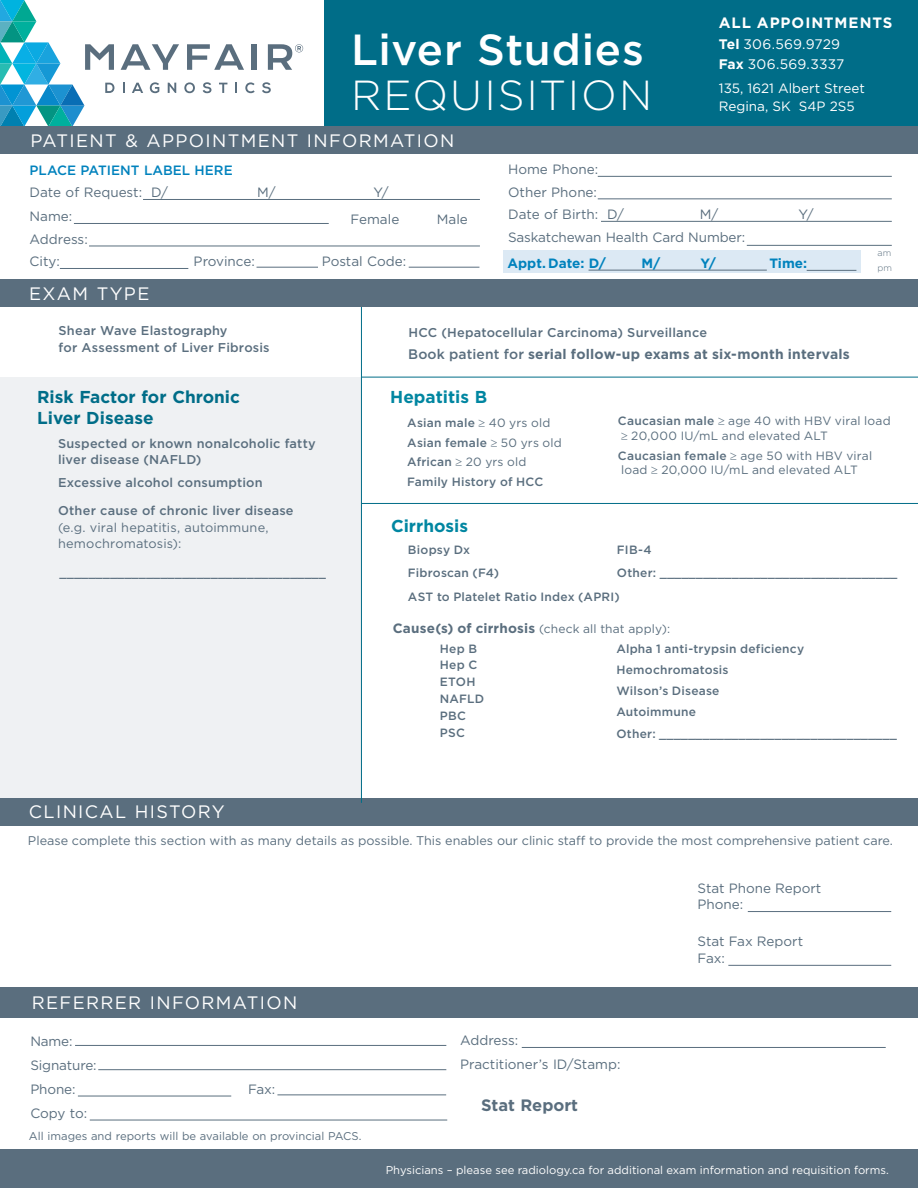
<style>
.page{position:relative;width:918px;height:1188px;background:#fff}
.page>*{position:absolute;margin:0;border:0;box-sizing:border-box;transform-origin:0 0}
.t1{font:500 43.5px "Gotham";letter-spacing:.015em;color:#fff}
.t2{font:300 42px "Gotham";letter-spacing:.045em;color:#fff}
.t3{font:18px "Gotham";letter-spacing:.075em;color:#fff}
.t4{font:700 17.25px/21px "Gotham";color:#006d88}
.t5{font:700 17.25px "Gotham";color:#0086a1}
.t6{font:700 16.5px "Gotham";color:#5a6e7e}
.t7{font:700 15px "Gotham";letter-spacing:.06em;color:#fff}
.t8{font:700 13.8px "Gotham";letter-spacing:.015em;color:#5a6e7e}
.t9{font:13.8px/19.5px "Gotham";letter-spacing:.01em;color:#fff}
.t10{font:13.5px/22.5px "Gotham";color:#5a6e7e}
.t11{font:13.5px/18px "Gotham";color:#fff}
.t12{font:500 13.5px "Gotham";color:#0082bd}
.t13{font:700 13.5px "Gotham";color:#0082bd}
.t14{font:500 12.75px/16.5px "Gotham";letter-spacing:.015em;color:#5a6e7e}
.t15{font:12.75px/16.5px "Gotham";letter-spacing:.01em;color:#5a6e7e}
.t16{font:12.6px "Gotham";color:#5a6e7e}
.t17{font:500 12px/17px "Gotham";letter-spacing:.02em;color:#5a6e7e}
.t18{font:12px/14.4px "Gotham";letter-spacing:.015em;color:#5a6e7e}
.t19{font:11.25px "Gotham";color:#fff}
.t20{font:11.25px "Gotham";color:#5a6e7e}
.t21{font:300 9px/15px "Gotham";color:#5a6e7e}
.s1{font-weight:700}
.s2{font-weight:500}
.s3{font-weight:400}
.s4{font-weight:700;font-size:13.5px}
</style>
<div class="page">
<div style="left:0;top:377px;width:362px;height:442px;background:#eff1f3"></div>
<svg style="left:121px;top:44px;width:58px;height:26px"></svg>
<svg style="left:187px;top:44px;width:57px;height:26px"></svg>
<div style="left:251px;top:44px;width:6px;height:26px;background:#5a6e7e"></div>
<svg style="left:132px;top:83px;width:11px;height:10px"></svg>
<svg style="left:150px;top:82px;width:9px;height:11px"></svg>
<svg style="left:168px;top:83px;width:8px;height:10px"></svg>
<svg style="left:184px;top:82px;width:11px;height:11px"></svg>
<svg style="left:203px;top:82px;width:8px;height:11px"></svg>
<svg style="left:219px;top:83px;width:8px;height:10px"></svg>
<svg style="left:235px;top:83px;width:2px;height:10px"></svg>
<svg style="left:245px;top:82px;width:10px;height:11px"></svg>
<svg style="left:262px;top:82px;width:9px;height:11px"></svg>
<svg style="left:268px;top:44px;width:35px;height:26px"></svg>
<div style="left:324px;top:0;width:594px;height:135px;background:#006d88"></div>
<div style="left:0;top:1149px;width:918px;height:39px;background:#5a6e7e"></div>
<hr style="left:362px;top:503px;width:556px;height:1px;background:#006d88">
<hr style="left:362px;top:377px;width:556px;height:1px;background:#006d88">
<div style="left:503px;top:250px;width:358px;height:23px;background:#dce9f4"></div>
<hr style="left:143px;top:199px;width:337px;height:1px;background:#5a6e7e">
<hr style="left:74px;top:223px;width:255px;height:1px;background:#5a6e7e">
<hr style="left:89px;top:246px;width:391px;height:1px;background:#5a6e7e">
<hr style="left:60px;top:268px;width:128px;height:1px;background:#5a6e7e">
<hr style="left:598px;top:176px;width:294px;height:1px;background:#5a6e7e">
<hr style="left:598px;top:199px;width:294px;height:1px;background:#5a6e7e">
<hr style="left:601px;top:221px;width:291px;height:1px;background:#5a6e7e">
<hr style="left:747px;top:245px;width:145px;height:1px;background:#5a6e7e">
<hr style="left:589px;top:270px;width:178px;height:1px;background:#5a6e7e">
<hr style="left:257px;top:267px;width:61px;height:1px;background:#5a6e7e">
<hr style="left:409px;top:267px;width:70px;height:1px;background:#5a6e7e">
<hr style="left:807px;top:270px;width:49px;height:1px;background:#5a6e7e">
<hr style="left:748px;top:911px;width:143px;height:1px;background:#5a6e7e">
<hr style="left:728px;top:965px;width:163px;height:1px;background:#5a6e7e">
<div style="left:0;top:798px;width:918px;height:28px;background:#5a6e7e"></div>
<svg style="left:0;top:0;width:115px;height:127px"></svg>
<hr style="left:25px;top:0;width:45px;height:1px;background:#fff">
<div style="left:0;top:127px;width:918px;height:27px;background:#5a6e7e"></div>
<div style="left:0;top:987px;width:918px;height:30px;background:#5a6e7e"></div>
<hr style="left:522px;top:1047px;width:364px;height:1px;background:#5a6e7e">
<hr style="left:78px;top:1096px;width:153px;height:1px;background:#5a6e7e">
<hr style="left:90px;top:1120px;width:357px;height:1px;background:#5a6e7e">
<hr style="left:277px;top:1095px;width:169px;height:1px;background:#5a6e7e">
<hr style="left:361px;top:307px;width:1px;height:496px;background:#006d88">
<div style="left:0;top:279px;width:918px;height:28px;background:#5a6e7e"></div>
<hr style="left:75px;top:1045px;width:371px;height:1px;background:#5a6e7e">
<hr style="left:98px;top:1069px;width:348px;height:1px;background:#5a6e7e">
<h1 class="t1" style="left:351px;top:21px;width:294px">Liver Studies</h1>
<h2 class="t2" style="left:351px;top:72px;width:303px">REQUISITION</h2>
<h3 class="t3" style="left:30px;top:129px;width:425px">PATIENT &amp; APPOINTMENT INFORMATION</h3>
<p class="t7" style="left:719px;top:13px;width:175px">ALL APPOINTMENTS</p>
<p class="t9" style="left:719px;top:34px;width:127px"><span class="s1">Tel</span> 306.569.9729<br><span class="s1">Fax</span> 306.569.3337</p>
<p class="t11" style="left:719px;top:79px;width:147px">135, 1621 Albert Street<br>Regina, SK S4P 2S5</p>
<p class="t12" style="left:30px;top:161px;width:205px">PLACE PATIENT LABEL HERE</p>
<p class="t10" style="left:30px;top:181px;width:140px">Date of Request: D/</p>
<p class="t10" style="left:257px;top:181px;width:20px">M/</p>
<p class="t10" style="left:374px;top:181px;width:17px">Y/</p>
<p class="t10" style="left:30px;top:205px;width:44px">Name:</p>
<p class="t10" style="left:351px;top:208px;width:50px">Female</p>
<p class="t10" style="left:437px;top:208px;width:33px">Male</p>
<p class="t10" style="left:30px;top:227px;width:60px">Address:<br>City:</p>
<p class="t10" style="left:194px;top:250px;width:63px">Province:</p>
<p class="t10" style="left:322px;top:250px;width:86px">Postal Code:</p>
<h3 class="t3" style="left:29px;top:282px;width:122px">EXAM TYPE</h3>
<p class="t10" style="left:508px;top:158px;width:117px">Home Phone:<br>Other Phone:<br>Date of Birth: D/</p>
<p class="t10" style="left:700px;top:203px;width:20px">M/</p>
<p class="t10" style="left:799px;top:203px;width:17px">Y/</p>
<p class="t10" style="left:508px;top:226px;width:239px">Saskatchewan Health Card Number:</p>
<p class="t13" style="left:508px;top:254px;width:100px">Appt. Date: D/</p>
<p class="t13" style="left:642px;top:254px;width:20px">M/</p>
<p class="t13" style="left:701px;top:254px;width:17px">Y/</p>
<p class="t13" style="left:769px;top:254px;width:39px">Time:</p>
<p class="t14" style="left:59px;top:322px;width:171px">Shear Wave Elastography</p>
<p class="t14" style="left:409px;top:324px;width:300px">HCC (Hepatocellular Carcinoma) Surveillance</p>
<p class="t14" style="left:59px;top:339px;width:212px">for Assessment of Liver Fibrosis</p>
<p class="t8" style="left:408px;top:345px;width:443px"><span class="s2">Book patient for</span> serial follow-up exams at six-month intervals</p>
<p class="t21" style="left:878px;top:245px;width:16px">am pm</p>
<h3 class="t4" style="left:37px;top:387px;width:204px">Risk Factor for Chronic<br>Liver Disease</h3>
<p class="t14" style="left:58px;top:435px;width:259px">Suspected or known nonalcoholic fatty liver disease (NAFLD)</p>
<p class="t14" style="left:58px;top:469px;width:237px;line-height:27.8px">Excessive alcohol consumption<br>Other cause of chronic liver disease</p>
<p class="t15" style="left:58px;top:519px;width:212px">(e.g. viral hepatitis, autoimmune, hemochromatosis):</p>
<p class="t17" style="left:60px;top:564px;width:268px">_____________________________________</p>
<h3 class="t5" style="left:390px;top:385px;width:98px">Hepatitis B</h3>
<p class="t17" style="left:407px;top:413px;width:156px;line-height:19.8px">Asian male ≥ <span class="s3">40 yrs old<br></span>Asian female ≥ <span class="s3">50 yrs old<br></span>African ≥ <span class="s3">20 yrs old<br></span>Family History of HCC</p>
<p class="t18" style="left:618px;top:414px;width:274px"><span class="s2">Caucasian male</span> ≥ age 40 with HBV viral load ≥ 20,000 IU/mL and elevated ALT</p>
<p class="t18" style="left:618px;top:448px;width:256px"><span class="s2">Caucasian female</span> ≥ age 50 with HBV viral load ≥ 20,000 IU/mL and elevated ALT</p>
<h3 class="t5" style="left:391px;top:514px;width:79px">Cirrhosis</h3>
<p class="t17" style="left:408px;top:542px;width:64px">Biopsy Dx</p>
<p class="t17" style="left:617px;top:542px;width:36px">FIB-4</p>
<p class="t17" style="left:408px;top:564px;width:93px">Fibroscan (F4)</p>
<p class="t17" style="left:408px;top:561px;width:491px;line-height:23.5px;text-indent:209px">Other: _________________________________<br>AST to Platelet Ratio Index (APRI)</p>
<p class="t18" style="left:440px;top:619px;width:232px;line-height:19.5px;text-indent:-47px"><span class="s4">Cause(s) of cirrhosis</span> (check all that apply):<br><span class="s2">Hep B</span></p>
<p class="t17" style="left:440px;top:657px;width:46px">Hep C<br>ETOH<br>NAFLD<br>PBC<br>PSC</p>
<p class="t17" style="left:616px;top:637px;width:282px;line-height:21.3px">Alpha 1 anti-trypsin deficiency<br>Hemochromatosis<br>Wilson’s Disease<br>Autoimmune<br>Other: _________________________________</p>
<h3 class="t3" style="left:29px;top:800px;width:197px">CLINICAL HISTORY</h3>
<p class="t16" style="left:28px;top:832px;width:867px">Please complete this section with as many details as possible. This enables our clinic staff to provide the most comprehensive patient care.</p>
<h3 class="t3" style="left:32px;top:991px;width:267px">REFERRER INFORMATION</h3>
<p class="t10" style="left:30px;top:1029px;width:68px;line-height:24px">Name:<br>Signature:<br>Phone:</p>
<p class="t10" style="left:248px;top:1077px;width:29px">Fax:</p>
<p class="t10" style="left:30px;top:1101px;width:59px">Copy to:</p>
<p class="t20" style="left:29px;top:1129px;width:334px">All images and reports will be available on provincial PACS.</p>
<p class="t10" style="left:460px;top:1028px;width:162px;line-height:24px">Address:<br>Practitioner’s ID/Stamp:</p>
<h3 class="t6" style="left:481px;top:1094px;width:99px">Stat Report</h3>
<p class="t10" style="left:698px;top:879px;width:125px;line-height:16.5px">Stat Phone Report<br>Phone:</p>
<p class="t10" style="left:698px;top:933px;width:107px;line-height:16.5px">Stat Fax Report<br>Fax:</p>
<p class="t19" style="left:386px;top:1163px;width:505px">Physicians – please see radiology.ca for additional exam information and requisition forms.</p>
</div>
